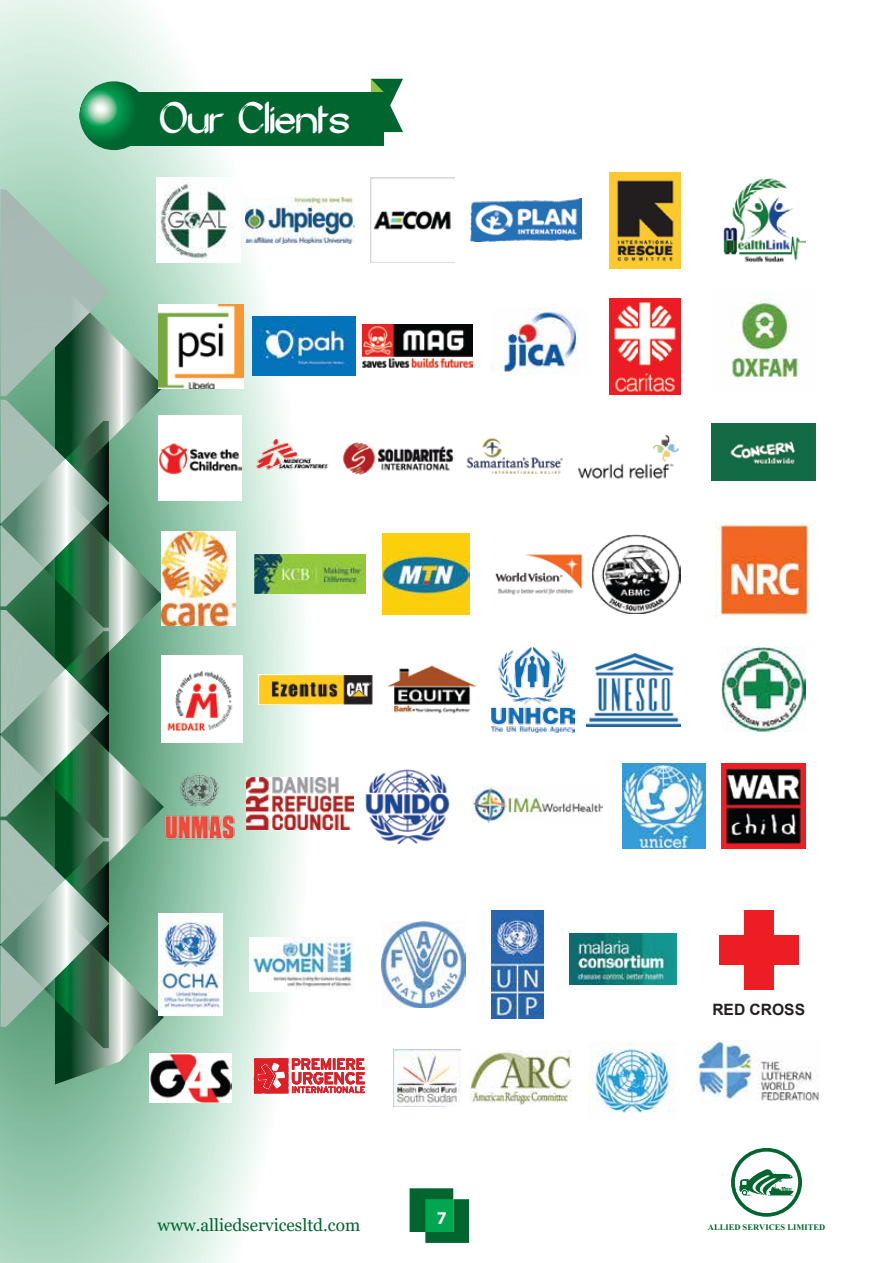
<style>
.page{position:relative;width:893px;height:1263px;background:#fff}
.page>*{position:absolute;margin:0;border:0;box-sizing:border-box;transform-origin:0 0}
.t1{font:42.15px "Castorgate Distort";color:#fff}
.t2{font:700 18px "Myriad Pro";color:#fff}
.t3{font:17.25px "Georgia";color:#00652e}
.t4{font:700 15.6px "Arial";color:#231f20}
.t5{font:700 10.5px "Aparajita";color:#00652e}
</style>
<div class="page">
<svg style="left:1px;top:0;width:390px;height:1263px"></svg>
<svg style="left:0;top:189px;width:164px;height:895px;background:#79a38c"></svg>
<img style="left:158px;top:415px;width:84px;height:85px">
<img style="left:250px;top:415px;width:83px;height:85px">
<img style="left:341px;top:440px;width:113px;height:35px">
<img style="left:466px;top:437px;width:97px;height:37px">
<img style="left:578px;top:435px;width:101px;height:44px">
<img style="left:712px;top:423px;width:104px;height:58px">
<img style="left:162px;top:532px;width:74px;height:94px">
<img style="left:495px;top:554px;width:88px;height:41px">
<img style="left:254px;top:554px;width:112px;height:40px">
<img style="left:382px;top:533px;width:87px;height:82px">
<img style="left:591px;top:535px;width:90px;height:78px">
<img style="left:715px;top:521px;width:97px;height:98px">
<img style="left:471px;top:199px;width:110px;height:43px">
<img style="left:610px;top:172px;width:71px;height:96px">
<img style="left:723px;top:178px;width:82px;height:85px">
<img style="left:245px;top:197px;width:110px;height:46px">
<img style="left:371px;top:178px;width:83px;height:85px">
<img style="left:157px;top:178px;width:83px;height:85px">
<img style="left:247px;top:778px;width:106px;height:51px">
<img style="left:722px;top:763px;width:84px;height:85px">
<img style="left:158px;top:764px;width:84px;height:85px">
<img style="left:589px;top:1042px;width:86px;height:71px">
<img style="left:363px;top:767px;width:87px;height:78px">
<img style="left:623px;top:763px;width:83px;height:86px">
<img style="left:731px;top:293px;width:69px;height:86px">
<img style="left:158px;top:305px;width:86px;height:83px">
<img style="left:253px;top:317px;width:103px;height:59px">
<img style="left:363px;top:324px;width:110px;height:44px">
<img style="left:609px;top:299px;width:72px;height:95px">
<img style="left:491px;top:308px;width:87px;height:67px">
<img style="left:258px;top:674px;width:115px;height:31px">
<img style="left:382px;top:657px;width:95px;height:65px">
<img style="left:722px;top:647px;width:84px;height:84px">
<img style="left:491px;top:647px;width:83px;height:85px">
<img style="left:587px;top:653px;width:94px;height:73px">
<img style="left:161px;top:655px;width:82px;height:87px">
<svg style="left:371px;top:79px;width:32px;height:53px"></svg>
<div style="left:123px;top:92px;width:261px;height:53px;background:#00652e"></div>
<svg style="left:80px;top:81px;width:68px;height:69px"></svg>
<svg style="left:410px;top:1188px;width:59px;height:55px;background:#1d884f"></svg>
<svg style="left:731px;top:1148px;width:71px;height:69px"></svg>
<div style="left:735px;top:1151px;width:63px;height:62px;background:#fff;border-radius:50%"></div>
<svg style="left:739px;top:1169px;width:55px;height:26px"></svg>
<img style="left:491px;top:910px;width:52px;height:108px">
<img style="left:382px;top:922px;width:83px;height:85px">
<img style="left:250px;top:938px;width:106px;height:53px">
<img style="left:158px;top:914px;width:64px;height:101px">
<img style="left:569px;top:934px;width:107px;height:51px">
<div style="left:744px;top:910px;width:30px;height:80px;background:#ed1d24"></div>
<div style="left:719px;top:935px;width:80px;height:30px;background:#ed1d24"></div>
<img style="left:472px;top:786px;width:131px;height:37px">
<img style="left:149px;top:1054px;width:82px;height:49px">
<img style="left:394px;top:1050px;width:66px;height:57px">
<img style="left:470px;top:1051px;width:102px;height:54px">
<svg style="left:254px;top:1058px;width:111px;height:35px"></svg>
<img style="left:697px;top:1040px;width:122px;height:61px">
<h1 class="t1" style="left:160px;top:93px;width:192px">Our Clients</h1>
<p class="t4" style="left:712px;top:999px;width:94px">RED CROSS</p>
<p class="t2" style="left:437px;top:1206px;width:11px">7</p>
<p class="t3" style="left:158px;top:1215px;width:204px">www.alliedservicesltd.com</p>
<p class="t5" style="left:708px;top:1221px;width:119px">ALLIED SERVICES LIMITED</p>
</div>
